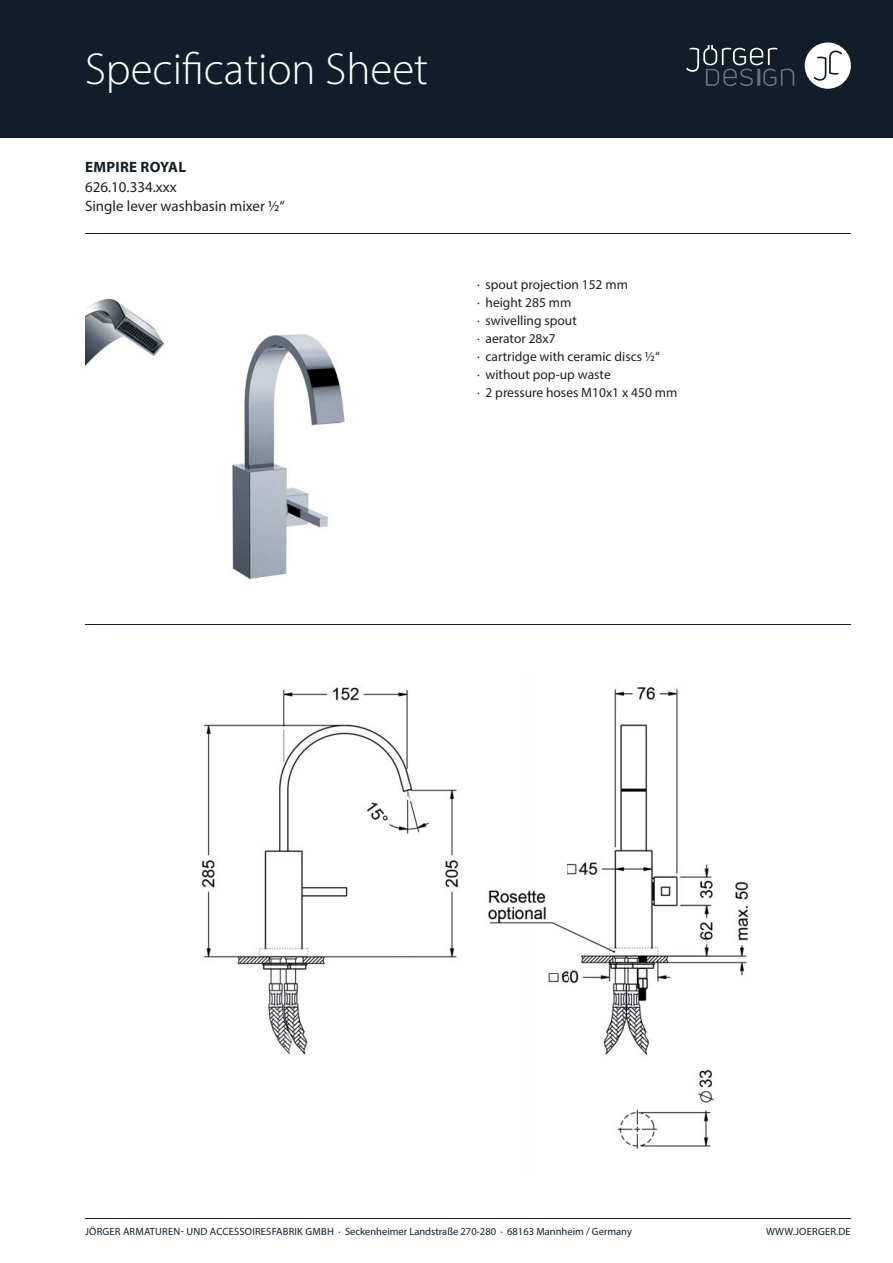
<style>
.page{position:relative;width:893px;height:1263px;background:#fff}
.page>*{position:absolute;margin:0;border:0;box-sizing:border-box;transform-origin:0 0}
.t1{font:300 45px "Myriad Pro";color:#fff}
.t2{font:15px "Myriad Pro";color:#231f20}
.t3{font:700 15px "Myriad Pro";letter-spacing:.02em;color:#111e29}
.t4{font:13.5px/18px "Myriad Pro";color:#231f20}
.t5{font:10.5px "Myriad Pro";letter-spacing:.005em;color:#111e29}
</style>
<div class="page">
<div style="left:0;top:0;width:893px;height:138px;background:#111e29"></div>
<div style="left:805px;top:43px;width:46px;height:46px;background:#fff;border-radius:50%"></div>
<svg style="left:814px;top:51px;width:28px;height:30px"></svg>
<svg style="left:686px;top:45px;width:108px;height:41px"></svg>
<hr style="left:85px;top:1218px;width:766px;height:1px;background:#111e29">
<hr style="left:85px;top:233px;width:766px;height:1px;background:#111e29">
<hr style="left:85px;top:624px;width:766px;height:1px;background:#111e29">
<img style="left:85px;top:298px;width:260px;height:282px">
<img style="left:201px;top:685px;width:550px;height:465px">
<h1 class="t1" style="left:85px;top:52px;width:345px">Specification Sheet</h1>
<p class="t3" style="left:85px;top:161px;width:102px">EMPIRE ROYAL</p>
<p class="t2" style="left:85px;top:200px;width:201px">Single lever washbasin mixer ½“</p>
<p class="t2" style="left:85px;top:181px;width:93px">626.10.334.xxx</p>
<p class="t4" style="left:477px;top:277px;width:202px">· spout projection 152 mm<br>· height 285 mm<br>· swivelling spout<br>· aerator 28x7<br>· cartridge with ceramic discs ½“<br>· without pop-up waste<br>· 2 pressure hoses M10x1 x 450 mm</p>
<p class="t5" style="left:85px;top:1228px;width:548px">JÖRGER ARMATUREN- UND ACCESSOIRESFABRIK GMBH · Seckenheimer Landstraße 270-280 · 68163 Mannheim / Germany</p>
<p class="t5" style="left:766px;top:1228px;width:86px">WWW.JOERGER.DE</p>
</div>
